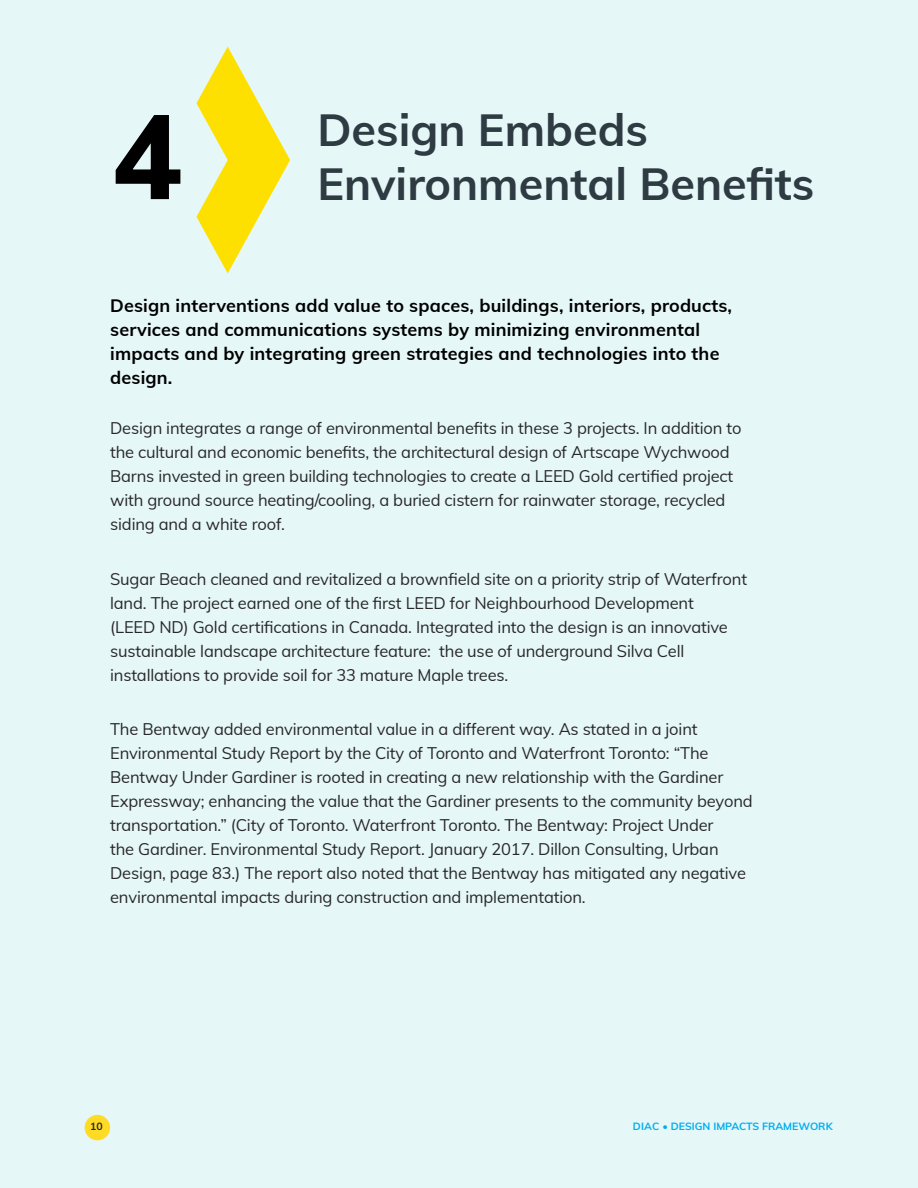
<style>
.page{position:relative;width:918px;height:1188px;background:#e6f7f8}
.page>*{position:absolute;margin:0;border:0;box-sizing:border-box;transform-origin:0 0}
.Headline_7{font:800 118.2px "Muli";color:#000}
.Headline_2{font:700 45px "Muli";color:#2e3b42}
.Headline_4{font:700 18px/24px "Muli";letter-spacing:.01em;color:#000}
.Body_Text_11_16_left{font:16.5px/24px "Muli";letter-spacing:-.01em;color:#292829}
.t1{font:700 10.5px "Muli";color:#00aeef}
.t2{font:700 10.5px "Muli";color:#292829}
</style>
<div class="page">
<svg style="left:196px;top:47px;width:94px;height:226px"></svg>
<div style="left:85px;top:1115px;width:25px;height:25px;background:#ffdc23;border-radius:50%"></div>
<p class="Headline_7" style="left:112px;top:71px;width:72px">4</p>
<p class="Headline_2" style="left:317px;top:97px;width:332px">Design Embeds</p>
<p class="Headline_2" style="left:317px;top:151px;width:499px">Environmental Benefits</p>
<p class="Headline_4" style="left:110px;top:292px;width:623px">Design interventions add value to spaces, buildings, interiors, products, services and communications systems by minimizing environmental impacts and by integrating green strategies and technologies into the design.</p>
<p class="Body_Text_11_16_left" style="left:110px;top:415px;width:633px">Design integrates a range of environmental benefits in these 3 projects. In addition to the cultural and economic benefits, the architectural design of Artscape Wychwood Barns invested in green building technologies to create a LEED Gold certified project with ground source heating/cooling, a buried cistern for rainwater storage, recycled siding and a white roof.</p>
<p class="Body_Text_11_16_left" style="left:110px;top:566px;width:639px">Sugar Beach cleaned and revitalized a brownfield site on a priority strip of Waterfront land. The project earned one of the first LEED for Neighbourhood Development<br>(LEED ND) Gold certifications in Canada. Integrated into the design is an innovative sustainable landscape architecture feature: the use of underground Silva Cell installations to provide soil for 33 mature Maple trees.</p>
<p class="Body_Text_11_16_left" style="left:110px;top:716px;width:644px">The Bentway added environmental value in a different way. As stated in a joint Environmental Study Report by the City of Toronto and Waterfront Toronto: “The Bentway Under Gardiner is rooted in creating a new relationship with the Gardiner Expressway; enhancing the value that the Gardiner presents to the community beyond transportation.” (City of Toronto. Waterfront Toronto. The Bentway: Project Under<br>the Gardiner. Environmental Study Report. January 2017. Dillon Consulting, Urban Design, page 83.) The report also noted that the Bentway has mitigated any negative environmental impacts during construction and implementation.</p>
<p class="t2" style="left:90px;top:1118px;width:14px">10</p>
<p class="t1" style="left:633px;top:1118px;width:201px">DIAC • DESIGN IMPACTS FRAMEWORK</p>
</div>
